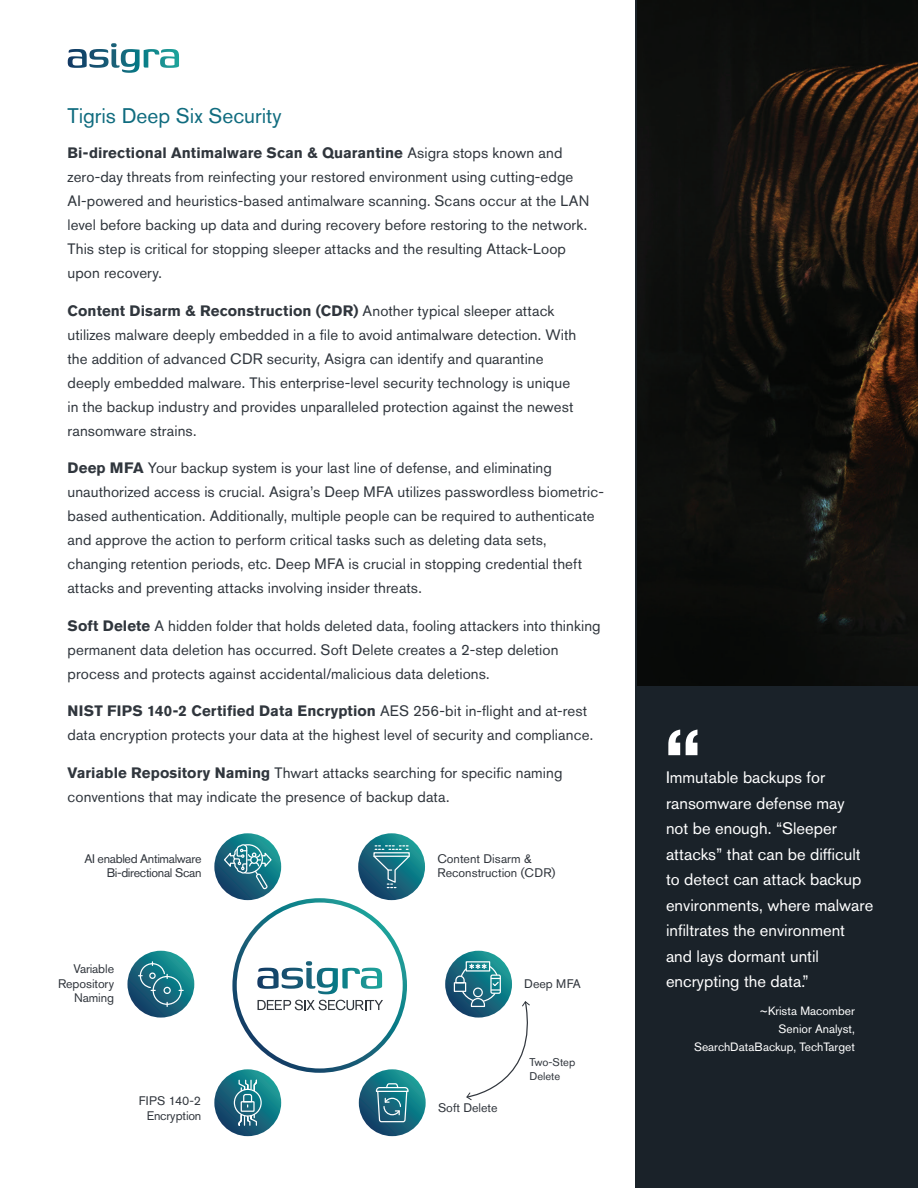
<style>
.page{position:relative;width:918px;height:1188px;background:#fff}
.page>*{position:absolute;margin:0;border:0;box-sizing:border-box;transform-origin:0 0}
.quote{font:700 75px "Akzidenz Grotesk Std";color:#fff}
.t1{font:21px "Akzidenz Grotesk Std";color:#106c7f}
.quote-2{font:16.5px/25.5px "Akzidenz Grotesk Std";color:#fff}
.paragraph{font:15px/24px "Akzidenz Grotesk Std";letter-spacing:.005em;color:#30363d}
.t2{font:12.45px/14.9px "Akzidenz Grotesk Std";color:#31363d;text-align:right}
.t3{font:12.45px/14.9px "Akzidenz Grotesk Std";letter-spacing:-.025em;color:#31363d;text-align:right}
.quote_author{font:12px/18px "Akzidenz Grotesk Std";color:#fff;text-align:right}
.t4{font:11.1px/13.4px "Akzidenz Grotesk Std";color:#31363d}
.s1{font-weight:700}
.s2{font-size:12.15px}
</style>
<div class="page">
<svg style="left:68px;top:43px;width:111px;height:30px"></svg>
<div style="left:635px;top:0;width:283px;height:1188px;background:#1a2229"></div>
<img style="left:637px;top:0;width:281px;height:686px">
<svg style="left:214px;top:833px;width:67px;height:67px"></svg>
<svg style="left:223px;top:844px;width:50px;height:46px;background:#3c8393"></svg>
<svg style="left:359px;top:1069px;width:67px;height:67px;background:#187483"></svg>
<svg style="left:375px;top:1083px;width:34px;height:53px;background:#3d7e91"></svg>
<svg style="left:127px;top:951px;width:67px;height:67px;background:#1c7082"></svg>
<svg style="left:139px;top:962px;width:44px;height:45px;background:#2e7b8c"></svg>
<div style="left:149px;top:973px;width:7px;height:6px;border:1px solid #fff;border-radius:50%"></div>
<svg style="left:445px;top:951px;width:67px;height:67px"></svg>
<div style="left:466px;top:961px;width:24px;height:11px;border:1px solid #fff"></div>
<div style="left:454px;top:982px;width:12px;height:10px;border:1px solid #fff"></div>
<svg style="left:455px;top:964px;width:75px;height:136px"></svg>
<svg style="left:358px;top:833px;width:67px;height:67px;background:#196f80"></svg>
<svg style="left:373px;top:845px;width:38px;height:43px;background:#368090"></svg>
<svg style="left:232px;top:898px;width:175px;height:175px"></svg>
<svg style="left:214px;top:1069px;width:67px;height:67px;background:#1b6f81"></svg>
<div style="left:241px;top:1101px;width:14px;height:11px;border:1px solid #fff"></div>
<svg style="left:238px;top:1079px;width:20px;height:28px"></svg>
<div style="left:234px;top:1089px;width:28px;height:28px;border:1px solid #fff;border-radius:50%"></div>
<svg style="left:238px;top:1114px;width:20px;height:12px"></svg>
<h3 class="t1" style="left:68px;top:103px;width:216px">Tigris Deep Six Security</h3>
<p class="paragraph" style="left:68px;top:141px;width:523px"><span class="s1">Bi-directional Antimalware Scan &amp; Quarantine</span> Asigra stops known and zero-day threats from reinfecting your restored environment using cutting-edge AI-powered and heuristics-based antimalware scanning. Scans occur at the LAN level before backing up data and during recovery before restoring to the network.<br>This step is critical for stopping sleeper attacks and the resulting Attack-Loop upon recovery.</p>
<p class="paragraph" style="left:68px;top:298px;width:510px"><span class="s1">Content Disarm &amp; Reconstruction (CDR)</span> Another typical sleeper attack utilizes malware deeply embedded in a file to avoid antimalware detection. With the addition of advanced CDR security, Asigra can identify and quarantine deeply embedded malware. This enterprise-level security technology is unique in the backup industry and provides unparalleled protection against the newest ransomware strains.</p>
<p class="paragraph" style="left:68px;top:456px;width:538px"><span class="s1">Deep MFA</span> Your backup system is your last line of defense, and eliminating unauthorized access is crucial. Asigra’s Deep MFA utilizes passwordless biometric&shy;based authentication. Additionally, multiple people can be required to authenticate and approve the action to perform critical tasks such as deleting data sets, changing retention periods, etc. Deep MFA is crucial in stopping credential theft attacks and preventing attacks involving insider threats.</p>
<p class="paragraph" style="left:68px;top:613px;width:535px"><span class="s1">Soft Delete</span> A hidden folder that holds deleted data, fooling attackers into thinking permanent data deletion has occurred. Soft Delete creates a 2-step deletion process and protects against accidental/malicious data deletions.</p>
<p class="paragraph" style="left:68px;top:699px;width:527px"><span class="s1">NIST FIPS 140-2 Certified Data Encryption</span> AES 256-bit in-flight and at-rest data encryption protects your data at the highest level of security and compliance.</p>
<p class="paragraph" style="left:68px;top:760px;width:496px"><span class="s1">Variable Repository Naming</span> Thwart attacks searching for specific naming conventions that may indicate the presence of backup data.</p>
<p class="quote-2" style="left:666px;top:765px;width:209px">Immutable backups for ransomware defense may<br>not be enough. “Sleeper attacks” that can be difficult to detect can attack backup environments, where malware infiltrates the environment and lays dormant until encrypting the data.”</p>
<p class="quote_author" style="left:694px;top:1002px;width:162px">~Krista Macomber<br>Senior Analyst,<br>SearchDataBackup, TechTarget</p>
<p class="quote" style="left:665px;top:714px;width:37px">“</p>
<p class="t3" style="left:84px;top:851px;width:119px">AI enabled Antimalware<br>Bi-directional Scan</p>
<p class="t2" style="left:437px;top:851px;width:120px;text-align:left">Content Disarm &amp;<br>Reconstruction (CDR)</p>
<p class="t2" style="left:58px;top:961px;width:58px">Vari<span class="s2">a</span>ble<br>Repository<br>Naming</p>
<p class="t2" style="left:524px;top:976px;width:58px">Deep MFA</p>
<p class="t2" style="left:139px;top:1093px;width:64px">FIPS 140-2<br>Encryption</p>
<p class="t2" style="left:438px;top:1100px;width:61px">Soft Delete</p>
<p class="t4" style="left:529px;top:1056px;width:47px">Two-Step<br>Delete</p>
</div>
